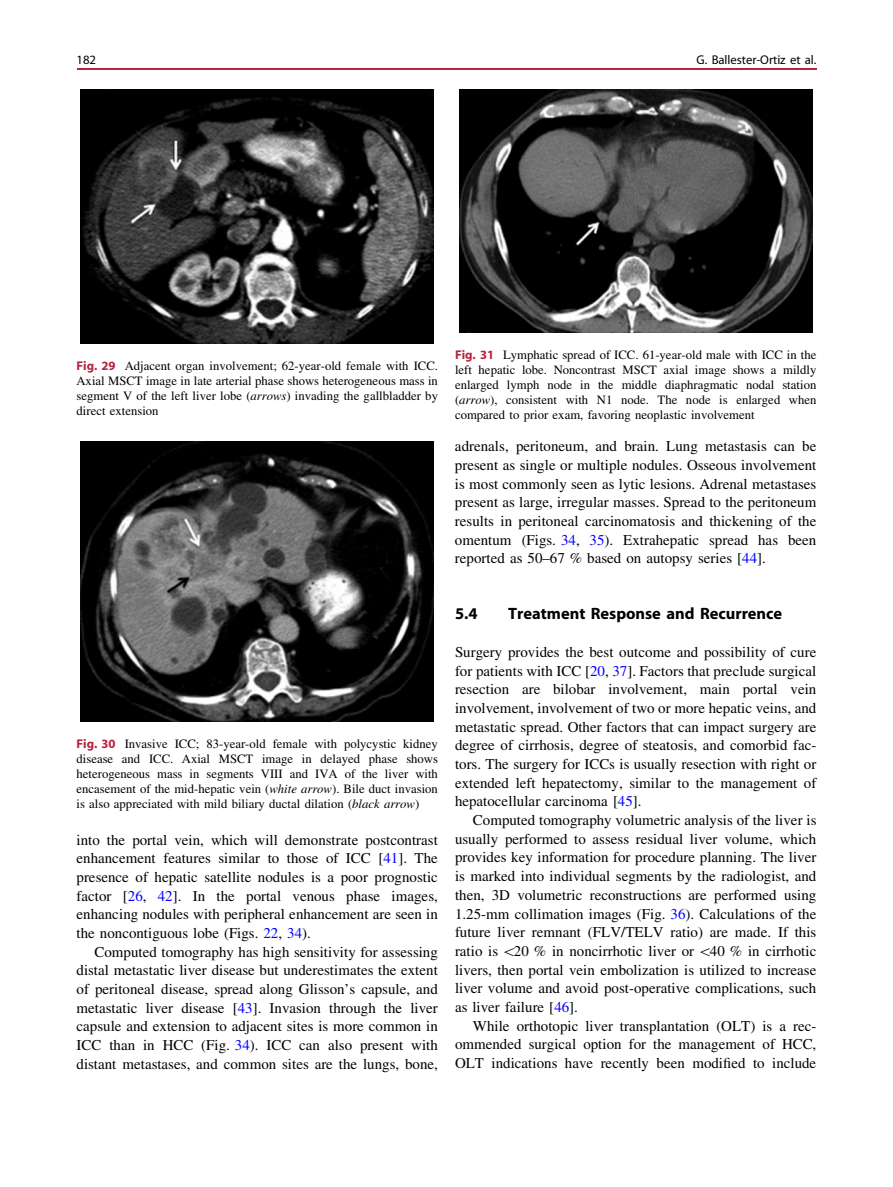
<style>
.page{position:relative;width:893px;height:1187px;background:#fff}
.page>*{position:absolute;margin:0;border:0;box-sizing:border-box;transform-origin:0 0}
.t1{font:16.5px "Adv PS My B";color:#000}
.t2{font:15px/18.8px "Adv GTIMES R";color:#000;text-align:justify}
.t3{font:12.75px/15px "Adv GTIMES R";color:#000;text-align:justify}
.t4{font:12.75px "Adv PS My R";color:#000}
.s1{font-family:"Adv PS My B";color:#b52440}
.s2{font-family:"Adv GTIMES";font-style:italic}
.s3{color:#00f}
.s4{font-family:"Adv PSMP4"}
</style>
<div class="page">
<img style="left:81px;top:89px;width:353px;height:254px">
<img style="left:81px;top:441px;width:353px;height:280px">
<img style="left:459px;top:89px;width:353px;height:243px">
<hr style="left:77px;top:68px;width:739px;height:2px;background:#b52440">
<p class="t4" style="left:77px;top:55px;width:21px">182</p>
<p class="t4" style="left:696px;top:55px;width:121px">G. Ballester-Ortiz et al.</p>
<p class="t3" style="left:77px;top:360px;width:363px"><span class="s1">Fig. 29</span> Adjacent organ involvement; 62-year-old female with ICC.<br>Axial MSCT image in late arterial phase shows heterogeneous mass in segment V of the left liver lobe (<span class="s2">arrows</span>) invading the gallbladder by direct extension</p>
<p class="t3" style="left:77px;top:737px;width:363px"><span class="s1">Fig. 30</span> Invasive ICC; 83-year-old female with polycystic kidney disease and ICC. Axial MSCT image in delayed phase shows heterogeneous mass in segments VIII and IVA of the liver with encasement of the mid-hepatic vein (<span class="s2">white arrow</span>). Bile duct invasion is also appreciated with mild biliary ductal dilation (<span class="s2">black arrow</span>)</p>
<p class="t2" style="left:77px;top:831px;width:363px">into the portal vein, which will demonstrate postcontrast enhancement features similar to those of ICC [<span class="s3">41</span>]. The presence of hepatic satellite nodules is a poor prognostic factor [<span class="s3">26</span>, <span class="s3">42</span>]. In the portal venous phase images, enhancing nodules with peripheral enhancement are seen in the noncontiguous lobe (Figs. <span class="s3">22</span>, <span class="s3">34</span>).</p>
<p class="t2" style="left:77px;top:943px;width:363px;text-indent:18px">Computed tomography has high sensitivity for assessing distal metastatic liver disease but underestimates the extent of peritoneal disease, spread along Glisson’s capsule, and metastatic liver disease [<span class="s3">43</span>]. Invasion through the liver capsule and extension to adjacent sites is more common in ICC than in HCC (Fig. <span class="s3">34</span>). ICC can also present with distant metastases, and common sites are the lungs, bone,</p>
<p class="t3" style="left:455px;top:349px;width:363px"><span class="s1">Fig. 31</span> Lymphatic spread of ICC. 61-year-old male with ICC in the left hepatic lobe. Noncontrast MSCT axial image shows a mildly enlarged lymph node in the middle diaphragmatic nodal station (<span class="s2">arrow</span>), consistent with N1 node. The node is enlarged when compared to prior exam, favoring neoplastic involvement</p>
<p class="t2" style="left:455px;top:438px;width:363px">adrenals, peritoneum, and brain. Lung metastasis can be present as single or multiple nodules. Osseous involvement is most commonly seen as lytic lesions. Adrenal metastases present as large, irregular masses. Spread to the peritoneum results in peritoneal carcinomatosis and thickening of the omentum (Figs. <span class="s3">34</span>, <span class="s3">35</span>). Extrahepatic spread has been reported as 50–67 % based on autopsy series [<span class="s3">44</span>].</p>
<p class="t1" style="left:455px;top:607px;width:24px">5.4</p>
<p class="t1" style="left:508px;top:607px;width:276px">Treatment Response and Recurrence</p>
<p class="t2" style="left:455px;top:644px;width:363px">Surgery provides the best outcome and possibility of cure for patients with ICC [<span class="s3">20</span>, <span class="s3">37</span>]. Factors that preclude surgical resection are bilobar involvement, main portal vein involvement, involvement of two or more hepatic veins, and metastatic spread. Other factors that can impact surgery are degree of cirrhosis, degree of steatosis, and comorbid fac&shy;tors. The surgery for ICCs is usually resection with right or extended left hepatectomy, similar to the management of hepatocellular carcinoma [<span class="s3">45</span>].</p>
<p class="t2" style="left:455px;top:812px;width:363px;text-indent:18px">Computed tomography volumetric analysis of the liver is usually performed to assess residual liver volume, which provides key information for procedure planning. The liver is marked into individual segments by the radiologist, and then, 3D volumetric reconstructions are performed using 1.25-mm collimation images (Fig. <span class="s3">36</span>). Calculations of the future liver remnant (FLV/TELV ratio) are made. If this ratio is <span class="s4">\</span>20 % in noncirrhotic liver or <span class="s4">\</span>40 % in cirrhotic livers, then portal vein embolization is utilized to increase liver volume and avoid post-operative complications, such as liver failure [<span class="s3">46</span>].</p>
<p class="t2" style="left:455px;top:1017px;width:363px;text-indent:18px">While orthotopic liver transplantation (OLT) is a rec&shy;ommended surgical option for the management of HCC, OLT indications have recently been modified to include</p>
</div>
